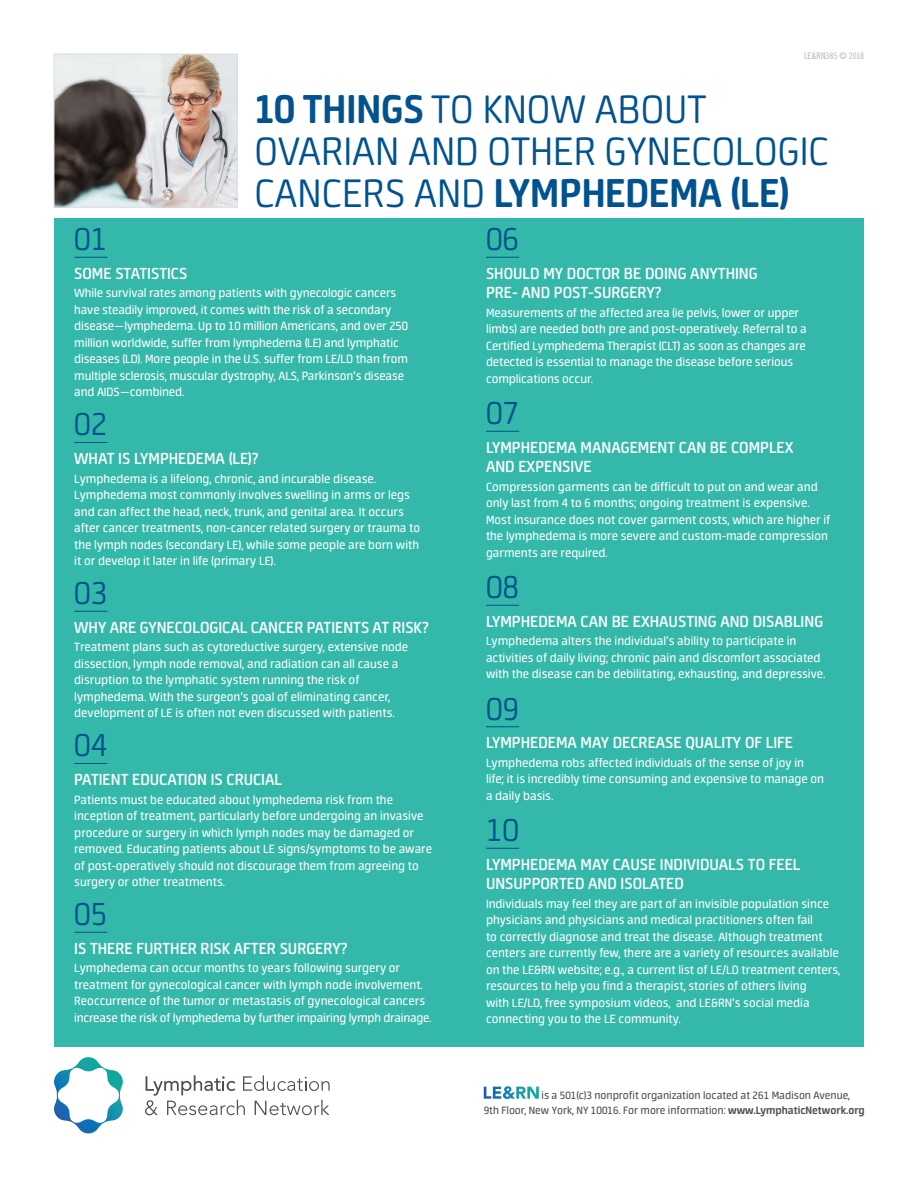
<style>
.page{position:relative;width:918px;height:1188px;background:#fff}
.page>*{position:absolute;margin:0;border:0;box-sizing:border-box;transform-origin:0 0}
.t1{font:300 45px/42px "Neuron";color:#01528e}
.Numbers{font:300 36px "Neuron";color:#01528e}
.Heads{font:600 18px/19.5px "Neuron";color:#fff}
.Body_Copy{font:13.5px/16.5px "Neuron";color:#fff}
.Body_Copy-2{font:12px/15px "Neuron";color:#534e4b}
.t2{font:9px "Trade Gothic LT Std Cn 18";color:#b2b3b3}
.s1{font-weight:700}
</style>
<div class="page">
<div style="left:54px;top:218px;width:810px;height:829px;background:#34b8a9"></div>
<hr style="left:74px;top:257px;width:33px;height:1px;background:#01528e">
<hr style="left:74px;top:442px;width:33px;height:1px;background:#01528e">
<hr style="left:74px;top:611px;width:33px;height:1px;background:#01528e">
<hr style="left:74px;top:763px;width:33px;height:1px;background:#01528e">
<hr style="left:74px;top:932px;width:33px;height:1px;background:#01528e">
<hr style="left:486px;top:257px;width:33px;height:1px;background:#01528e">
<hr style="left:486px;top:431px;width:33px;height:1px;background:#01528e">
<hr style="left:486px;top:605px;width:33px;height:1px;background:#01528e">
<hr style="left:486px;top:726px;width:33px;height:1px;background:#01528e">
<hr style="left:486px;top:848px;width:33px;height:1px;background:#01528e">
<img style="left:56px;top:56px;width:180px;height:149px">
<div style="left:54px;top:54px;width:184px;height:153px;border:1px solid #dcdddf"></div>
<svg style="left:54px;top:1057px;width:69px;height:76px"></svg>
<svg style="left:145px;top:1075px;width:185px;height:40px"></svg>
<svg style="left:484px;top:1086px;width:55px;height:13px"></svg>
<p class="t2" style="left:804px;top:51px;width:61px">LE&amp;RN385 © 2018</p>
<p class="t1" style="left:254px;top:88px;width:576px"><span class="s1">10 THINGS</span> TO KNOW ABOUT<br>OVARIAN AND OTHER GYNECOLOGIC<br>CANCERS AND <span class="s1">LYMPHEDEMA (LE)</span></p>
<p class="Numbers" style="left:74px;top:220px;width:35px">01</p>
<p class="Heads" style="left:74px;top:263px;width:115px">SOME STATISTICS</p>
<p class="Body_Copy" style="left:74px;top:285px;width:335px">While survival rates among patients with gynecologic cancers have steadily improved, it comes with the risk of a secondary disease—lymphedema. Up to 10 million Americans, and over 250 million worldwide, suffer from lymphedema (LE) and lymphatic diseases (LD). More people in the U.S. suffer from LE/LD than from multiple sclerosis, muscular dystrophy, ALS, Parkinson’s disease and AIDS—combined.</p>
<p class="Numbers" style="left:74px;top:405px;width:35px">02</p>
<p class="Heads" style="left:74px;top:449px;width:186px">WHAT IS LYMPHEDEMA (LE)?</p>
<p class="Body_Copy" style="left:74px;top:470px;width:348px">Lymphedema is a lifelong, chronic, and incurable disease.<br>Lymphedema most commonly involves swelling in arms or legs and can affect the head, neck, trunk, and genital area. It occurs after cancer treatments, non-cancer related surgery or trauma to the lymph nodes (secondary LE), while some people are born with it or develop it later in life (primary LE).</p>
<p class="Numbers" style="left:74px;top:574px;width:35px">03</p>
<p class="Heads" style="left:74px;top:617px;width:356px">WHY ARE GYNECOLOGICAL CANCER PATIENTS AT RISK?</p>
<p class="Body_Copy" style="left:74px;top:639px;width:335px">Treatment plans such as cytoreductive surgery, extensive node dissection, lymph node removal, and radiation can all cause a disruption to the lymphatic system running the risk of lymphedema. With the surgeon’s goal of eliminating cancer, development of LE is often not even discussed with patients.</p>
<p class="Numbers" style="left:74px;top:726px;width:35px">04</p>
<p class="Heads" style="left:74px;top:770px;width:209px">PATIENT EDUCATION IS CRUCIAL</p>
<p class="Body_Copy" style="left:74px;top:791px;width:359px">Patients must be educated about lymphedema risk from the inception of treatment, particularly before undergoing an invasive procedure or surgery in which lymph nodes may be damaged or removed. Educating patients about LE signs/symptoms to be aware of post-operatively should not discourage them from agreeing to surgery or other treatments.</p>
<p class="Numbers" style="left:74px;top:895px;width:35px">05</p>
<p class="Heads" style="left:74px;top:938px;width:275px">IS THERE FURTHER RISK AFTER SURGERY?</p>
<p class="Body_Copy" style="left:74px;top:960px;width:359px">Lymphedema can occur months to years following surgery or treatment for gynecological cancer with lymph node involvement.<br>Reoccurrence of the tumor or metastasis of gynecological cancers increase the risk of lymphedema by further impairing lymph drainage.</p>
<p class="Numbers" style="left:486px;top:220px;width:35px">06</p>
<p class="Heads" style="left:486px;top:263px;width:273px">SHOULD MY DOCTOR BE DOING ANYTHING<br>PRE- AND POST-SURGERY?</p>
<p class="Body_Copy" style="left:486px;top:304px;width:322px">Measurements of the affected area (ie pelvis, lower or upper limbs) are needed both pre and post-operatively. Referral to a Certified Lymphedema Therapist (CLT) as soon as changes are detected is essential to manage the disease before serious complications occur.</p>
<p class="Numbers" style="left:486px;top:394px;width:35px">07</p>
<p class="Heads" style="left:486px;top:437px;width:309px">LYMPHEDEMA MANAGEMENT CAN BE COMPLEX<br>AND EXPENSIVE</p>
<p class="Body_Copy" style="left:486px;top:478px;width:346px">Compression garments can be difficult to put on and wear and only last from 4 to 6 months; ongoing treatment is expensive.<br>Most insurance does not cover garment costs, which are higher if the lymphedema is more severe and custom-made compression garments are required.</p>
<p class="Numbers" style="left:486px;top:568px;width:35px">08</p>
<p class="Heads" style="left:486px;top:611px;width:339px">LYMPHEDEMA CAN BE EXHAUSTING AND DISABLING</p>
<p class="Body_Copy" style="left:486px;top:633px;width:341px">Lymphedema alters the individual’s ability to participate in activities of daily living; chronic pain and discomfort associated with the disease can be debilitating, exhausting, and depressive.</p>
<p class="Numbers" style="left:486px;top:689px;width:35px">09</p>
<p class="Heads" style="left:486px;top:733px;width:309px">LYMPHEDEMA MAY DECREASE QUALITY OF LIFE</p>
<p class="Body_Copy" style="left:486px;top:754px;width:340px">Lymphedema robs affected individuals of the sense of joy in life; it is incredibly time consuming and expensive to manage on a daily basis.</p>
<p class="Numbers" style="left:486px;top:811px;width:35px">10</p>
<p class="Heads" style="left:486px;top:854px;width:316px">LYMPHEDEMA MAY CAUSE INDIVIDUALS TO FEEL<br>UNSUPPORTED AND ISOLATED</p>
<p class="Body_Copy" style="left:486px;top:895px;width:356px">Individuals may feel they are part of an invisible population since physicians and physicians and medical practitioners often fail<br>to correctly diagnose and treat the disease. Although treatment centers are currently few, there are a variety of resources available on the LE&amp;RN website; e.g., a current list of LE/LD treatment centers, resources to help you find a therapist, stories of others living<br>with LE/LD, free symposium videos, and LE&amp;RN’s social media connecting you to the LE community.</p>
<p class="Body_Copy-2" style="left:484px;top:1088px;width:383px;text-indent:58px">is a 501(c)3 nonprofit organization located at 261 Madison Avenue,<br>9th Floor, New York, NY 10016. For more information: <span class="s1">www.LymphaticNetwork.org</span></p>
</div>
